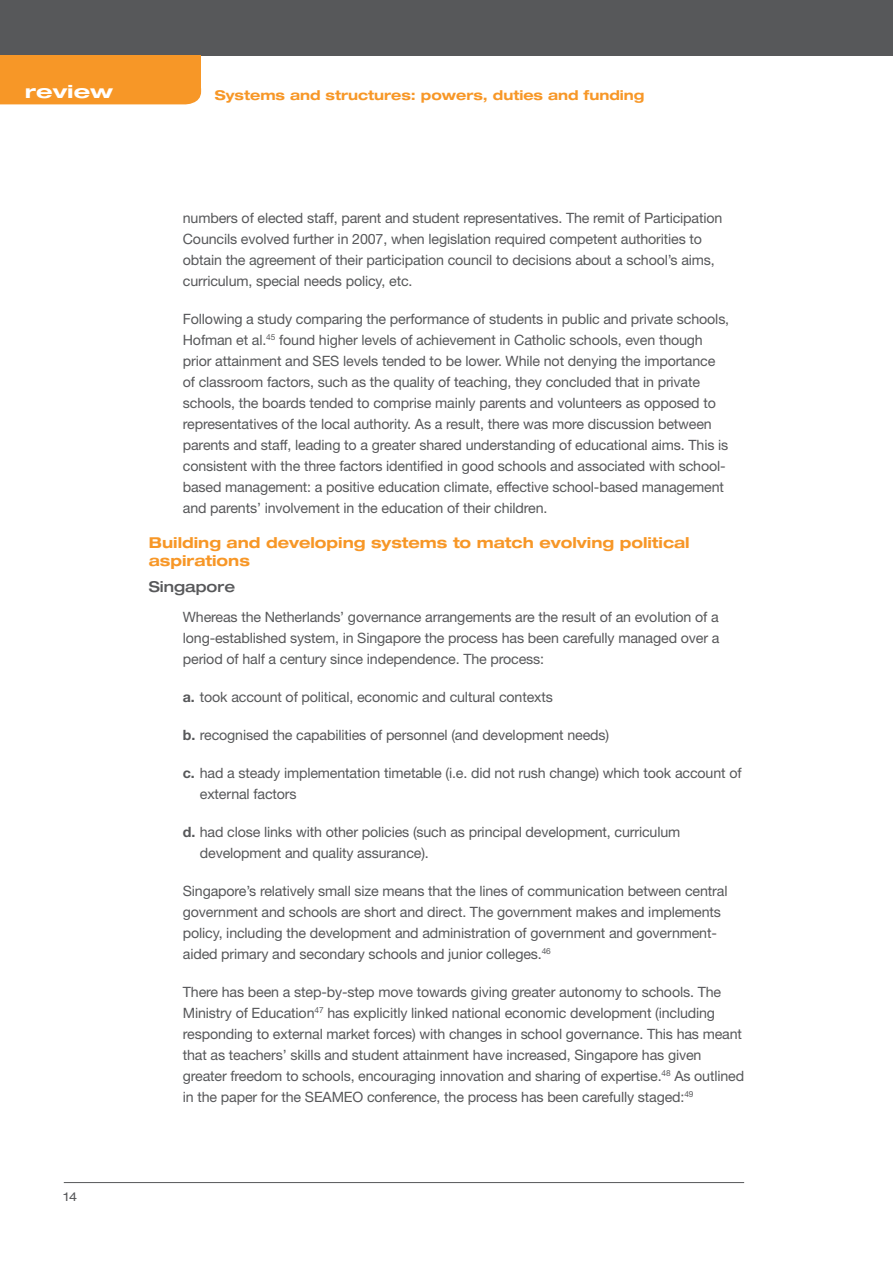
<style>
.page{position:relative;width:893px;height:1263px;background:#fff}
.page>*{position:absolute;margin:0;border:0;box-sizing:border-box;transform-origin:0 0}
.t1{font:700 expanded 18px "Helvetica Neue LT Std";color:#fff;scale:1.21 1}
.t2{font:700 expanded 15px/18px "Helvetica Neue LT Std";color:#f79727}
.t3{font:500 expanded 15px "Helvetica Neue LT Std";color:#57585a}
.t4{font:14.25px/21px "Helvetica Neue LT Std";letter-spacing:-.01em;color:#57585a}
.t5{font:700 expanded 13.5px "Helvetica Neue LT Std";color:#f79727}
.t6{font:expanded 12px "Helvetica Neue LT Std";color:#57585a}
.s1{font-weight:700}
</style>
<div class="page">
<hr style="left:64px;top:1182px;width:680px;height:1px;background:#57585a">
<div style="left:0;top:0;width:893px;height:55px;background:#57585a"></div>
<div style="left:0;top:89px;width:201px;height:15px;background:#f79727"></div>
<div style="left:0;top:55px;width:201px;height:34px;background:#f79727"></div>
<p class="t1" style="left:25px;top:80px;width:74px">review</p>
<p class="t5" style="left:215px;top:87px;width:431px">Systems and structures: powers, duties and funding</p>
<p class="t6" style="left:64px;top:1190px;width:15px">14</p>
<p class="t4" style="left:183px;top:207px;width:541px">numbers of elected staff, parent and student representatives. The remit of Participation Councils evolved further in 2007, when legislation required competent authorities to obtain the agreement of their participation council to decisions about a school’s aims, curriculum, special needs policy, etc.</p>
<p class="t4" style="left:183px;top:308px;width:548px">Following a study comparing the performance of students in public and private schools, Hofman et al.<sup>45</sup> found higher levels of achievement in Catholic schools, even though prior attainment and SES levels tended to be lower. While not denying the importance of classroom factors, such as the quality of teaching, they concluded that in private schools, the boards tended to comprise mainly parents and volunteers as opposed to representatives of the local authority. As a result, there was more discussion between parents and staff, leading to a greater shared understanding of educational aims. This is consistent with the three factors identified in good schools and associated with school&shy;based management: a positive education climate, effective school-based management and parents’ involvement in the education of their children.</p>
<p class="t2" style="left:149px;top:533px;width:542px">Building and developing systems to match evolving political aspirations</p>
<p class="t3" style="left:149px;top:578px;width:88px">Singapore</p>
<p class="t4" style="left:183px;top:606px;width:538px;text-align:justify">Whereas the Netherlands’ governance arrangements are the result of an evolution of a long-established system, in Singapore the process has been carefully managed over a period of half a century since independence. The process:</p>
<p class="t4" style="left:183px;top:686px;width:372px"><span class="s1">a.</span> took account of political, economic and cultural contexts</p>
<p class="t4" style="left:183px;top:724px;width:428px"><span class="s1">b.</span> recognised the capabilities of personnel (and development needs)</p>
<p class="t4" style="left:200px;top:762px;width:543px;text-indent:-17px"><span class="s1">c.</span> had a steady implementation timetable (i.e. did not rush change) which took account of external factors</p>
<p class="t4" style="left:200px;top:821px;width:482px;text-indent:-17px"><span class="s1">d.</span> had close links with other policies (such as principal development, curriculum development and quality assurance).</p>
<p class="t4" style="left:183px;top:880px;width:546px">Singapore’s relatively small size means that the lines of communication between central government and schools are short and direct. The government makes and implements policy, including the development and administration of government and government&shy;aided primary and secondary schools and junior colleges.<sup>46</sup></p>
<p class="t4" style="left:183px;top:981px;width:563px">There has been a step-by-step move towards giving greater autonomy to schools. The Ministry of Education<sup>47</sup> has explicitly linked national economic development (including responding to external market forces) with changes in school governance. This has meant that as teachers’ skills and student attainment have increased, Singapore has given greater freedom to schools, encouraging innovation and sharing of expertise.<sup>48</sup> As outlined in the paper for the SEAMEO conference, the process has been carefully staged:<sup>49</sup></p>
</div>
